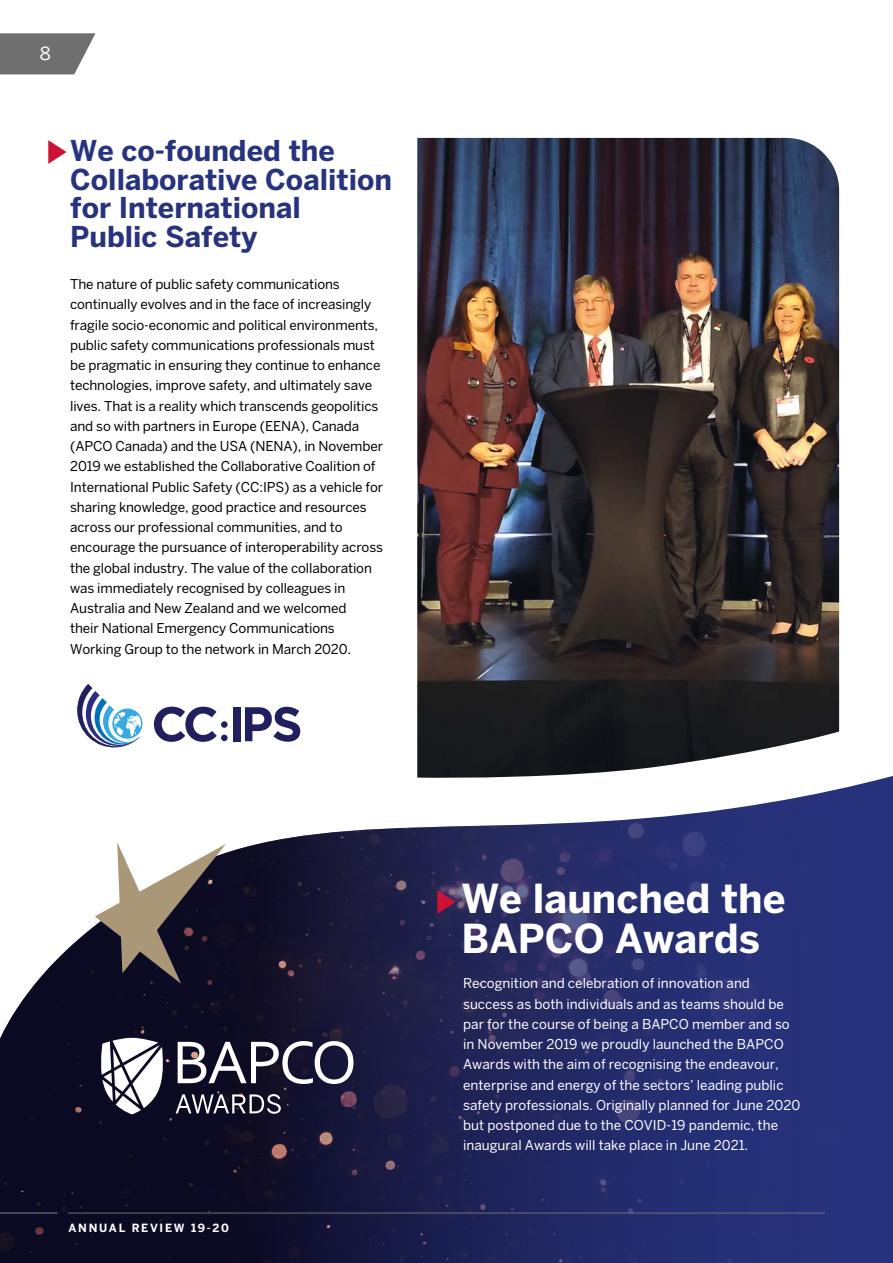
<style>
.page{position:relative;width:893px;height:1263px;background:#fff}
.page>*{position:absolute;margin:0;border:0;box-sizing:border-box;transform-origin:0 0}
.t1{font:700 39.6px/39.6px "Benton Sans";color:#fff}
.t2{font:700 28.5px/28.5px "Benton Sans";color:#28337d}
.t3{font:18px "Benton Sans";color:#fff}
.t4{font:13.5px/20.2px "Benton Sans";letter-spacing:-.01em;color:#000}
.t5{font:13.5px/20.2px "Benton Sans";color:#fff}
.t6{font:700 11.25px "Benton Sans";letter-spacing:.15em;color:#fff}
</style>
<div class="page">
<img style="left:417px;top:138px;width:422px;height:510px">
<svg style="left:109px;top:648px;width:731px;height:128px"></svg>
<img style="left:0;top:776px;width:893px;height:487px">
<svg style="left:154px;top:707px;width:63px;height:35px"></svg>
<div style="left:233px;top:707px;width:8px;height:34px;background:#211f5e"></div>
<svg style="left:245px;top:707px;width:55px;height:35px"></svg>
<div style="left:221px;top:721px;width:7px;height:7px;background:#211f5e;border-radius:50%"></div>
<div style="left:221px;top:735px;width:7px;height:6px;background:#211f5e;border-radius:50%"></div>
<svg style="left:77px;top:684px;width:65px;height:63px"></svg>
<svg style="left:95px;top:842px;width:131px;height:142px"></svg>
<svg style="left:48px;top:140px;width:19px;height:24px"></svg>
<svg style="left:437px;top:890px;width:19px;height:24px"></svg>
<svg style="left:176px;top:1094px;width:105px;height:20px"></svg>
<svg style="left:178px;top:1041px;width:175px;height:43px"></svg>
<svg style="left:101px;top:1038px;width:62px;height:76px"></svg>
<svg style="left:0;top:33px;width:95px;height:41px;background:#807f7f"></svg>
<hr style="left:68px;top:1213px;width:757px;height:1px;background:#706f6f">
<hr style="left:0;top:1213px;width:57px;height:1px;background:#fff">
<h3 class="t3" style="left:40px;top:43px;width:13px">8</h3>
<h2 class="t2" style="left:70px;top:136px;width:323px">We co-founded the<br>Collaborative Coalition for International<br>Public Safety</h2>
<p class="t4" style="left:70px;top:274px;width:315px">The nature of public safety communications continually evolves and in the face of increasingly fragile socio-economic and political environments, public safety communications professionals must be pragmatic in ensuring they continue to enhance technologies, improve safety, and ultimately save lives. That is a reality which transcends geopolitics and so with partners in Europe (EENA), Canada (APCO Canada) and the USA (NENA), in November 2019 we established the Collaborative Coalition of International Public Safety (CC:IPS) as a vehicle for sharing knowledge, good practice and resources across our professional communities, and to encourage the pursuance of interoperability across the global industry. The value of the collaboration was immediately recognised by colleagues in Australia and New Zealand and we welcomed<br>their National Emergency Communications Working Group to the network in March 2020.</p>
<p class="t6" style="left:69px;top:1221px;width:162px">ANNUAL REVIEW 19-20</p>
<h1 class="t1" style="left:461px;top:878px;width:326px">We launched the<br>BAPCO Awards</h1>
<p class="t5" style="left:463px;top:973px;width:339px">Recognition and celebration of innovation and success as both individuals and as teams should be par for the course of being a BAPCO member and so in November 2019 we proudly launched the BAPCO Awards with the aim of recognising the endeavour, enterprise and energy of the sectors’ leading public safety professionals. Originally planned for June 2020 but postponed due to the COVID-19 pandemic, the inaugural Awards will take place in June 2021.</p>
</div>
